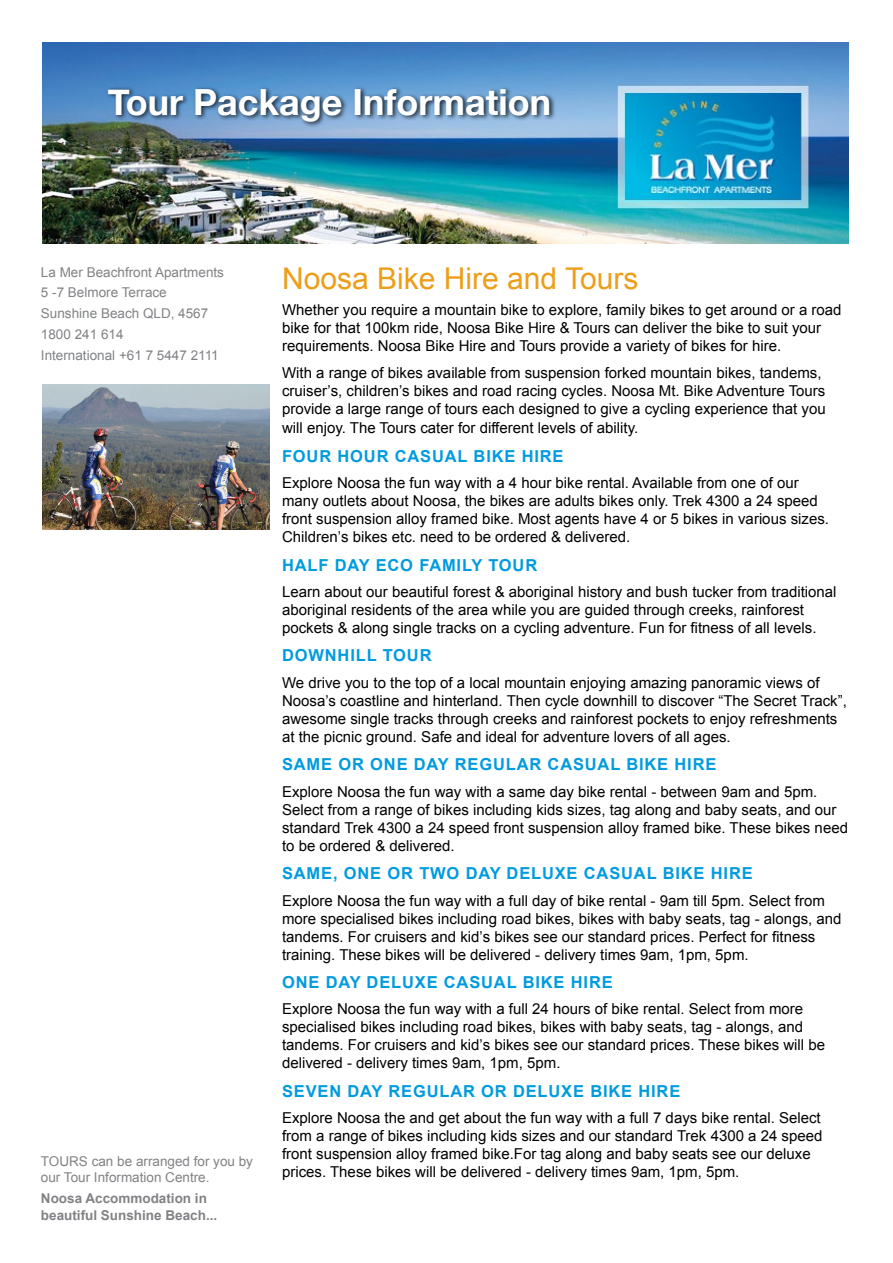
<style>
.page{position:relative;width:893px;height:1263px;background:#fff}
.page>*{position:absolute;margin:0;border:0;box-sizing:border-box;transform-origin:0 0}
.t1{font:700 36px "Helvetica Neue";color:#fff}
.t2{font:30px "Arial";color:#ed9e19}
.t3{font:700 16.5px "Arial";letter-spacing:.05em;color:#009bdf}
.t4{font:15px/18px "Arial";color:#000}
.t5{font:13.5px/20.7px "Arial";color:#808285}
.t6{font:700 13.5px/16.5px "Arial";color:#808285}
</style>
<div class="page">
<img style="left:43px;top:43px;width:806px;height:200px">
<div style="left:106px;top:86px;width:450px;height:42px;background:#000;opacity:.75"></div>
<img style="left:43px;top:385px;width:226px;height:144px">
<h1 class="t1" style="left:108px;top:80px;width:445px">Tour Package Information</h1>
<p class="t5" style="left:41px;top:262px;width:185px">La Mer Beachfront Apartments<br>5 -7 Belmore Terrace<br>Sunshine Beach QLD, 4567<br>1800 241 614<br>International +61 7 5447 2111</p>
<p class="t5" style="left:41px;top:1153px;width:214px;line-height:16.5px">TOURS can be arranged for you by our Tour Information Centre.</p>
<p class="t6" style="left:41px;top:1190px;width:178px">NOOSA ACCOMMODATION IN<br>BEAUTIFUL SUNSHINE BEACH...</p>
<h2 class="t2" style="left:282px;top:258px;width:358px">Noosa Bike Hire and Tours</h2>
<p class="t4" style="left:282px;top:301px;width:561px">Whether you require a mountain bike to explore, family bikes to get around or a road bike for that 100km ride, Noosa Bike Hire &amp; Tours can deliver the bike to suit your requirements. Noosa Bike Hire and Tours provide a variety of bikes for hire.</p>
<p class="t4" style="left:282px;top:363px;width:545px">With a range of bikes available from suspension forked mountain bikes, tandems, cruiser’s, children’s bikes and road racing cycles. Noosa Mt. Bike Adventure Tours provide a large range of tours each designed to give a cycling experience that you</p>
<p class="t4" style="left:282px;top:419px;width:358px">will enjoy. The Tours cater for different levels of ability.</p>
<p class="t3" style="left:282px;top:445px;width:283px">FOUR HOUR CASUAL BIKE HIRE</p>
<p class="t4" style="left:282px;top:474px;width:548px">Explore Noosa the fun way with a 4 hour bike rental. Available from one of our many outlets about Noosa, the bikes are adults bikes only. Trek 4300 a 24 speed front suspension alloy framed bike. Most agents have 4 or 5 bikes in various sizes.<br>Children’s bikes etc. need to be ordered &amp; delivered.</p>
<p class="t3" style="left:282px;top:554px;width:257px">HALF DAY ECO FAMILY TOUR</p>
<p class="t4" style="left:282px;top:583px;width:556px">Learn about our beautiful forest &amp; aboriginal history and bush tucker from traditional aboriginal residents of the area while you are guided through creeks, rainforest pockets &amp; along single tracks on a cycling adventure. Fun for fitness of all levels.</p>
<p class="t3" style="left:282px;top:645px;width:151px">DOWNHILL TOUR</p>
<p class="t4" style="left:282px;top:674px;width:566px">We drive you to the top of a local mountain enjoying amazing panoramic views of Noosa’s coastline and hinterland. Then cycle downhill to discover “The Secret Track”, awesome single tracks through creeks and rainforest pockets to enjoy refreshments at the picnic ground. Safe and ideal for adventure lovers of all ages.</p>
<p class="t3" style="left:282px;top:753px;width:102px">SAME OR ONE</p>
<p class="t3" style="left:414px;top:753px;width:304px">DAY REGULAR CASUAL BIKE HIRE</p>
<p class="t4" style="left:282px;top:783px;width:567px">Explore Noosa the fun way with a same day bike rental - between 9am and 5pm.<br>Select from a range of bikes including kids sizes, tag along and baby seats, and our standard Trek 4300 a 24 speed front suspension alloy framed bike. These bikes need to be ordered &amp; delivered.</p>
<p class="t3" style="left:282px;top:862px;width:75px">SAME, ONE</p>
<p class="t3" style="left:387px;top:862px;width:58px">OR TWO</p>
<p class="t3" style="left:466px;top:862px;width:288px">DAY DELUXE CASUAL BIKE HIRE</p>
<p class="t4" style="left:282px;top:891px;width:561px">Explore Noosa the fun way with a full day of bike rental - 9am till 5pm. Select from more specialised bikes including road bikes, bikes with baby seats, tag - alongs, and tandems. For cruisers and kid’s bikes see our standard prices. Perfect for fitness training. These bikes will be delivered - delivery times 9am, 1pm, 5pm.</p>
<p class="t3" style="left:282px;top:971px;width:332px">ONE DAY DELUXE CASUAL BIKE HIRE</p>
<p class="t4" style="left:282px;top:1000px;width:545px">Explore Noosa the fun way with a full 24 hours of bike rental. Select from more specialised bikes including road bikes, bikes with baby seats, tag - alongs, and tandems. For cruisers and kid’s bikes see our standard prices. These bikes will be delivered - delivery times 9am, 1pm, 5pm.</p>
<p class="t3" style="left:282px;top:1080px;width:400px">SEVEN DAY REGULAR OR DELUXE BIKE HIRE</p>
<p class="t4" style="left:282px;top:1109px;width:542px">Explore Noosa the and get about the fun way with a full 7 days bike rental. Select from a range of bikes including kids sizes and our standard Trek 4300 a 24 speed front suspension alloy framed bike.For tag along and baby seats see our deluxe prices. These bikes will be delivered - delivery times 9am, 1pm, 5pm.</p>
</div>
